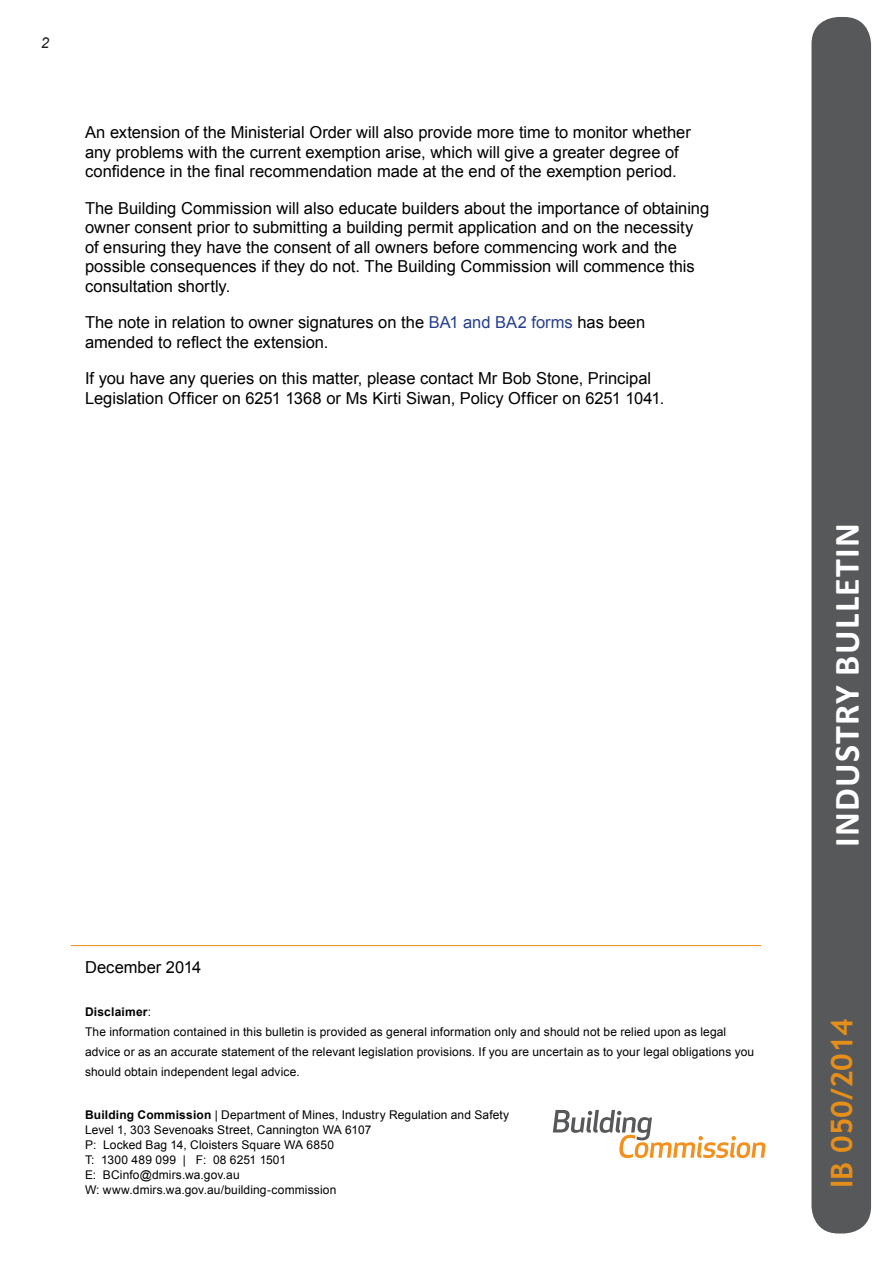
<style>
.page{position:relative;width:893px;height:1263px;background:#fff}
.page>*{position:absolute;margin:0;border:0;box-sizing:border-box;transform-origin:0 0}
.t1{font:700 36px "Calibri";letter-spacing:.04em;color:#fff}
.t2{font:700 30px "Trebuchet MS";color:#e58e19}
.BC_text{font:16.5px/19.5px "Arial";color:#000}
.t3{font:italic 15px "Arial";color:#231f20}
.BC_text-2{font:12px/19.8px "Arial";letter-spacing:.01em;color:#000}
.Publication_details{font:12px "Arial";letter-spacing:.01em;color:#000}
.s1{color:#253f8e}
.s2{font-weight:700}
</style>
<div class="page">
<div style="left:811px;top:17px;width:60px;height:1216px;background:#57585a;border-radius:27px"></div>
<hr style="left:71px;top:945px;width:690px;height:1px;background:#e58e19">
<svg style="left:553px;top:1110px;width:212px;height:48px"></svg>
<p class="t3" style="left:41px;top:33px;width:10px">2</p>
<p class="BC_text" style="left:85px;top:123px;width:607px">An extension of the Ministerial Order will also provide more time to monitor whether any problems with the current exemption arise, which will give a greater degree of confidence in the final recommendation made at the end of the exemption period.</p>
<p class="BC_text" style="left:85px;top:198px;width:626px">The Building Commission will also educate builders about the importance of obtaining owner consent prior to submitting a building permit application and on the necessity of ensuring they have the consent of all owners before commencing work and the possible consequences if they do not. The Building Commission will commence this consultation shortly.</p>
<p class="BC_text" style="left:85px;top:313px;width:562px">The note in relation to owner signatures on the <span class="s1">BA1 and BA2 forms</span> has been amended to reflect the extension.</p>
<p class="BC_text" style="left:85px;top:369px;width:581px">If you have any queries on this matter, please contact Mr Bob Stone, Principal<br>Legislation Officer on 6251 1368 or Ms Kirti Siwan, Policy Officer on 6251 1041.</p>
<p class="BC_text" style="left:85px;top:958px;width:118px">December 2014</p>
<p class="BC_text-2" style="left:85px;top:1002px;width:671px"><span class="s2">Disclaimer</span>:<br>The information contained in this bulletin is provided as general information only and should not be relied upon as legal advice or as an accurate statement of the relevant legislation provisions. If you are uncertain as to your legal obligations you should obtain independent legal advice.</p>
<p class="Publication_details" style="left:85px;top:1106px;width:426px"><span class="s2">Building Commission</span> | Department of Mines, Industry Regulation and Safety</p>
<p class="Publication_details" style="left:85px;top:1121px;width:288px">Level 1, 303 Sevenoaks Street, Cannington WA 6107</p>
<p class="Publication_details" style="left:85px;top:1136px;width:251px">P: Locked Bag 14, Cloisters Square WA 6850</p>
<p class="Publication_details" style="left:85px;top:1151px;width:203px">T: 1300 489 099 | F: 08 6251 1501</p>
<p class="Publication_details" style="left:85px;top:1166px;width:156px">E: BCinfo@dmirs.wa.gov.au</p>
<p class="Publication_details" style="left:85px;top:1181px;width:253px">W: www.dmirs.wa.gov.au/building-commission</p>
<h1 class="t1" style="left:824px;top:847px;width:326px;rotate:-90deg">INDUSTRY BULLETIN</h1>
<p class="t2" style="left:823px;top:1188px;width:171px;rotate:-90deg">IB 050/2014</p>
</div>
